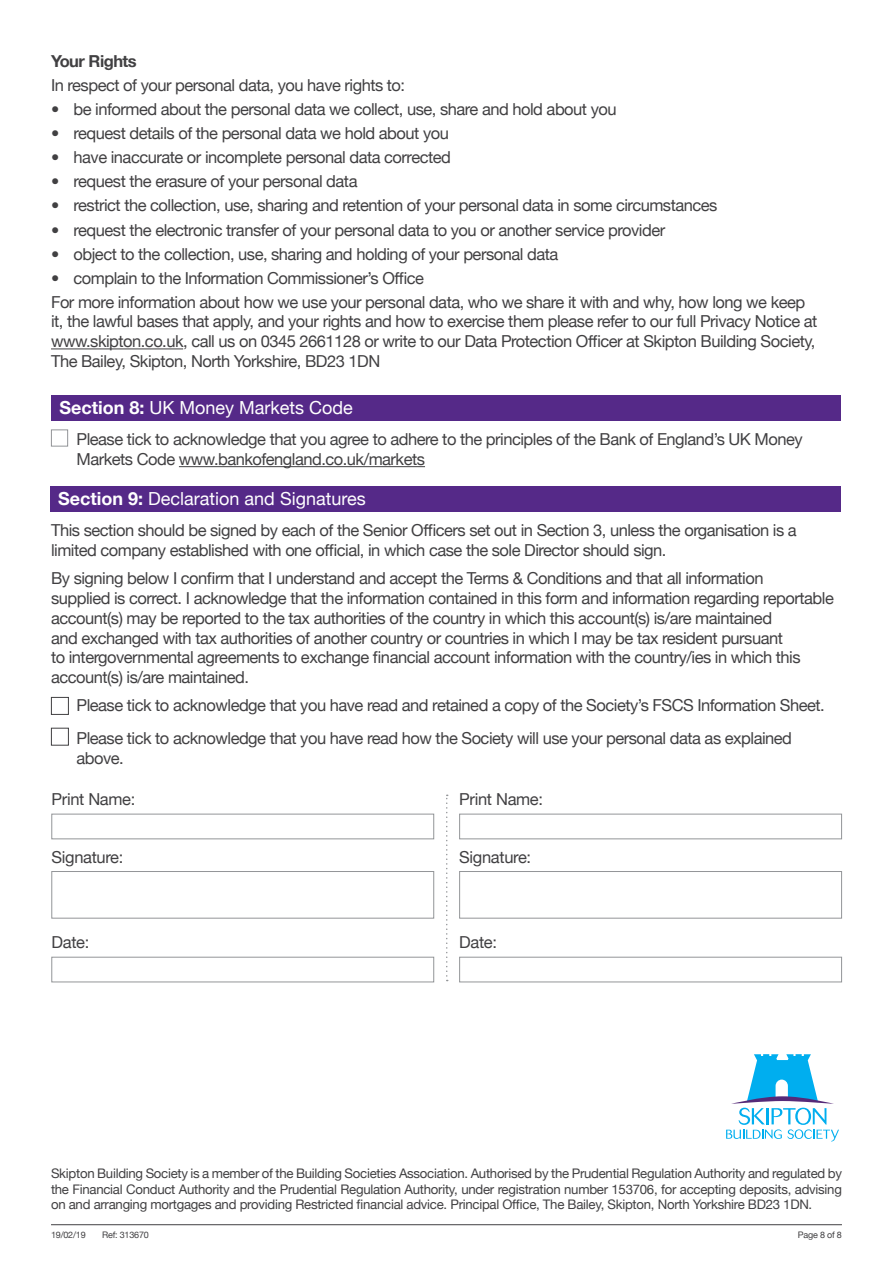
<style>
.page{position:relative;width:893px;height:1263px;background:#fff}
.page>*{position:absolute;margin:0;border:0;box-sizing:border-box;transform-origin:0 0}
.t1{font:18px "Helvetica Neue";color:#fff}
.t2{font:16.5px/19.8px "Helvetica Neue";letter-spacing:-.03em;color:#414042}
.t3{font:700 16.5px "Helvetica Neue";letter-spacing:-.03em;color:#414042}
.t4{font:13.2px/15.9px "Helvetica Neue";letter-spacing:-.02em;color:#414042;text-align:justify}
.t5{font:9px "Helvetica Neue";letter-spacing:-.02em;color:#414042}
.s1{font-weight:700}
</style>
<div class="page">
<hr style="left:51px;top:1224px;width:791px;height:1px;background:#414042">
<div style="left:50px;top:486px;width:791px;height:26px;background:#552988"></div>
<div style="left:51px;top:814px;width:383px;height:25px;border:1px solid #939598"></div>
<div style="left:459px;top:814px;width:383px;height:25px;border:1px solid #939598"></div>
<div style="left:51px;top:871px;width:383px;height:47px;border:1px solid #939598"></div>
<div style="left:459px;top:871px;width:383px;height:47px;border:1px solid #939598"></div>
<div style="left:51px;top:957px;width:383px;height:25px;border:1px solid #939598"></div>
<div style="left:459px;top:957px;width:383px;height:25px;border:1px solid #939598"></div>
<div style="left:51px;top:697px;width:18px;height:18px;border:1px solid #414042"></div>
<div style="left:51px;top:728px;width:18px;height:17px;border:1px solid #414042"></div>
<svg style="left:446px;top:794px;width:2px;height:187px"></svg>
<svg style="left:726px;top:1054px;width:113px;height:87px"></svg>
<hr style="left:51px;top:348px;width:132px;height:1px;background:#414042">
<div style="left:51px;top:429px;width:17px;height:17px;border:1px solid #939598"></div>
<div style="left:51px;top:395px;width:790px;height:26px;background:#552988"></div>
<hr style="left:179px;top:466px;width:246px;height:1px;background:#414042">
<p class="t3" style="left:51px;top:48px;width:87px">Your Rights</p>
<p class="t2" style="left:51px;top:75px;width:356px">In respect of your personal data, you have rights to:</p>
<p class="t2" style="left:51px;top:99px;width:567px">• be informed about the personal data we collect, use, share and hold about you</p>
<p class="t2" style="left:51px;top:123px;width:399px">• request details of the personal data we hold about you</p>
<p class="t2" style="left:51px;top:147px;width:401px">• have inaccurate or incomplete personal data corrected</p>
<p class="t2" style="left:51px;top:171px;width:308px">• request the erasure of your personal data</p>
<p class="t2" style="left:51px;top:195px;width:668px">• restrict the collection, use, sharing and retention of your personal data in some circumstances</p>
<p class="t2" style="left:51px;top:219px;width:616px">• request the electronic transfer of your personal data to you or another service provider</p>
<p class="t2" style="left:51px;top:244px;width:509px">• object to the collection, use, sharing and holding of your personal data</p>
<p class="t2" style="left:51px;top:268px;width:375px">• complain to the Information Commissioner’s Office</p>
<p class="t2" style="left:51px;top:292px;width:768px">For more information about how we use your personal data, who we share it with and why, how long we keep it, the lawful bases that apply, and your rights and how to exercise them please refer to our full Privacy Notice at www.skipton.co.uk, call us on 0345 2661128 or write to our Data Protection Officer at Skipton Building Society, The Bailey, Skipton, North Yorkshire, BD23 1DN</p>
<p class="t1" style="left:60px;top:397px;width:295px"><span class="s1">Section 8:</span> UK Money Markets Code</p>
<p class="t2" style="left:77px;top:429px;width:728px">Please tick to acknowledge that you agree to adhere to the principles of the Bank of England’s UK Money<br>Markets Code www.bankofengland.co.uk/markets</p>
<p class="t1" style="left:58px;top:488px;width:309px"><span class="s1">Section 9:</span> Declaration and Signatures</p>
<p class="t2" style="left:51px;top:520px;width:747px">This section should be signed by each of the Senior Officers set out in Section 3, unless the organisation is a limited company established with one official, in which case the sole Director should sign.</p>
<p class="t2" style="left:51px;top:568px;width:784px">By signing below I confirm that I understand and accept the Terms &amp; Conditions and that all information<br>supplied is correct. I acknowledge that the information contained in this form and information regarding reportable account(s) may be reported to the tax authorities of the country in which this account(s) is/are maintained<br>and exchanged with tax authorities of another country or countries in which I may be tax resident pursuant<br>to intergovernmental agreements to exchange financial account information with the country/ies in which this account(s) is/are maintained.</p>
<p class="t2" style="left:77px;top:695px;width:750px">Please tick to acknowledge that you have read and retained a copy of the Society’s FSCS Information Sheet.</p>
<p class="t2" style="left:77px;top:728px;width:717px">Please tick to acknowledge that you have read how the Society will use your personal data as explained above.</p>
<p class="t2" style="left:52px;top:789px;width:85px">Print Name:</p>
<p class="t2" style="left:459px;top:789px;width:85px">Print Name:</p>
<p class="t2" style="left:52px;top:847px;width:73px">Signature:</p>
<p class="t2" style="left:459px;top:847px;width:73px">Signature:</p>
<p class="t2" style="left:52px;top:932px;width:39px">Date:</p>
<p class="t2" style="left:459px;top:932px;width:39px">Date:</p>
<p class="t4" style="left:51px;top:1165px;width:792px">Skipton Building Society is a member of the Building Societies Association. Authorised by the Prudential Regulation Authority and regulated by the Financial Conduct Authority and the Prudential Regulation Authority, under registration number 153706, for accepting deposits, advising on and arranging mortgages and providing Restricted financial advice. Principal Office, The Bailey, Skipton, North Yorkshire BD23 1DN.</p>
<p class="t5" style="left:51px;top:1229px;width:36px">19/02/19</p>
<p class="t5" style="left:102px;top:1229px;width:48px">Ref: 313670</p>
<p class="t5" style="left:798px;top:1229px;width:46px">Page 8 of 8</p>
</div>
